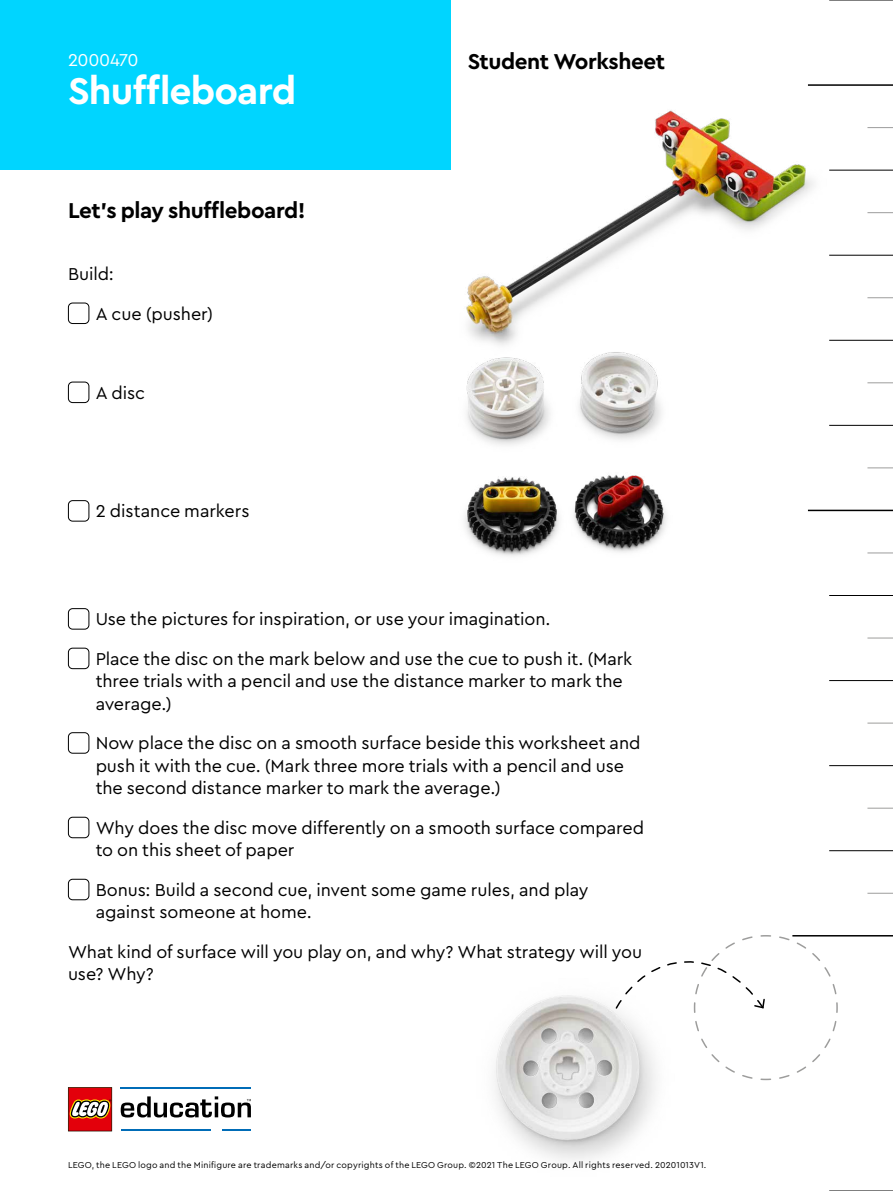
<style>
.page{position:relative;width:893px;height:1191px;background:#fff}
.page>*{position:absolute;margin:0;border:0;box-sizing:border-box;transform-origin:0 0}
.t1{font:700 39px "Cera Pro";letter-spacing:-.02em;color:#fff}
.t2{font:700 22.5px "Cera Pro";letter-spacing:-.02em;color:#000}
.t3{font:18px/22.5px "Cera Pro";letter-spacing:-.005em;color:#000}
.t4{font:18px "Cera Pro";letter-spacing:-.025em;color:#fff}
.t5{font:9px "Cera Pro";letter-spacing:.025em;color:#000}
</style>
<div class="page">
<hr style="left:829px;top:0;width:64px;height:1px;background:#000">
<hr style="left:829px;top:1190px;width:64px;height:1px;background:#000">
<img style="left:494px;top:995px;width:162px;height:165px">
<div style="left:0;top:0;width:451px;height:170px;background:#00d5ff"></div>
<hr style="left:808px;top:84px;width:85px;height:2px;background:#000">
<hr style="left:829px;top:170px;width:64px;height:1px;background:#000">
<svg style="left:867px;top:127px;width:26px;height:1px"></svg>
<hr style="left:829px;top:255px;width:64px;height:1px;background:#000">
<svg style="left:867px;top:212px;width:26px;height:1px"></svg>
<hr style="left:829px;top:340px;width:64px;height:1px;background:#000">
<svg style="left:867px;top:297px;width:26px;height:1px"></svg>
<hr style="left:829px;top:425px;width:64px;height:1px;background:#000">
<svg style="left:867px;top:382px;width:26px;height:1px"></svg>
<svg style="left:867px;top:467px;width:26px;height:1px"></svg>
<svg style="left:867px;top:552px;width:26px;height:1px"></svg>
<svg style="left:867px;top:637px;width:26px;height:1px"></svg>
<svg style="left:867px;top:722px;width:26px;height:1px"></svg>
<svg style="left:867px;top:807px;width:26px;height:1px"></svg>
<svg style="left:867px;top:893px;width:26px;height:1px"></svg>
<hr style="left:808px;top:509px;width:85px;height:2px;background:#000">
<hr style="left:829px;top:595px;width:64px;height:1px;background:#000">
<hr style="left:829px;top:680px;width:64px;height:1px;background:#000">
<hr style="left:829px;top:765px;width:64px;height:1px;background:#000">
<hr style="left:829px;top:850px;width:64px;height:1px;background:#000">
<hr style="left:792px;top:935px;width:101px;height:1px;background:#000">
<svg style="left:614px;top:935px;width:224px;height:146px"></svg>
<img style="left:466px;top:110px;width:373px;height:235px">
<img style="left:466px;top:352px;width:195px;height:93px">
<img style="left:465px;top:474px;width:201px;height:83px">
<div style="left:68px;top:303px;width:21px;height:21px;border:1px solid #000;border-radius:4px"></div>
<div style="left:68px;top:382px;width:21px;height:21px;border:1px solid #000;border-radius:4px"></div>
<div style="left:68px;top:500px;width:21px;height:21px;border:1px solid #000;border-radius:4px"></div>
<div style="left:68px;top:608px;width:21px;height:21px;border:1px solid #000;border-radius:4px"></div>
<div style="left:68px;top:648px;width:21px;height:21px;border:1px solid #000;border-radius:4px"></div>
<div style="left:68px;top:732px;width:21px;height:21px;border:1px solid #000;border-radius:4px"></div>
<div style="left:68px;top:817px;width:21px;height:21px;border:1px solid #000;border-radius:4px"></div>
<div style="left:68px;top:879px;width:21px;height:21px;border:1px solid #000;border-radius:4px"></div>
<hr style="left:121px;top:1087px;width:130px;height:2px;background:#006cb7">
<hr style="left:121px;top:1129px;width:90px;height:2px;background:#006cb7">
<hr style="left:223px;top:1129px;width:28px;height:2px;background:#006cb7">
<svg style="left:121px;top:1096px;width:130px;height:21px"></svg>
<svg style="left:68px;top:1087px;width:44px;height:44px;background:#c43c33"></svg>
<p class="t4" style="left:68px;top:48px;width:72px">2000470</p>
<p class="t2" style="left:468px;top:47px;width:199px">Student Worksheet</p>
<h1 class="t1" style="left:68px;top:65px;width:230px">Shuffleboard</h1>
<p class="t2" style="left:68px;top:196px;width:239px">Let’s play shuffleboard!</p>
<p class="t3" style="left:96px;top:253px;width:119px;line-height:39.5px;text-indent:-28px">Build:<br>A cue (pusher)</p>
<p class="t3" style="left:96px;top:380px;width:51px">A disc</p>
<p class="t3" style="left:96px;top:499px;width:155px">2 distance markers</p>
<p class="t3" style="left:96px;top:598px;width:538px;line-height:39.5px">Use the pictures for inspiration, or use your imagination.<br>Place the disc on the mark below and use the cue to push it. (Mark</p>
<p class="t3" style="left:96px;top:669px;width:529px">three trials with a pencil and use the distance marker to mark the average.)</p>
<p class="t3" style="left:96px;top:731px;width:546px">Now place the disc on a smooth surface beside this worksheet and push it with the cue. (Mark three more trials with a pencil and use the second distance marker to mark the average.)</p>
<p class="t3" style="left:96px;top:815px;width:550px">Why does the disc move differently on a smooth surface compared to on this sheet of paper</p>
<p class="t3" style="left:96px;top:877px;width:494px">Bonus: Build a second cue, invent some game rules, and play against someone at home.</p>
<p class="t3" style="left:68px;top:940px;width:576px">What kind of surface will you play on, and why? What strategy will you use? Why?</p>
<p class="t5" style="left:68px;top:1159px;width:640px">LEGO, the LEGO logo and the Minifigure are trademarks and/or copyrights of the LEGO Group. ©2021 The LEGO Group. All rights reserved. 20201013V1.</p>
</div>
